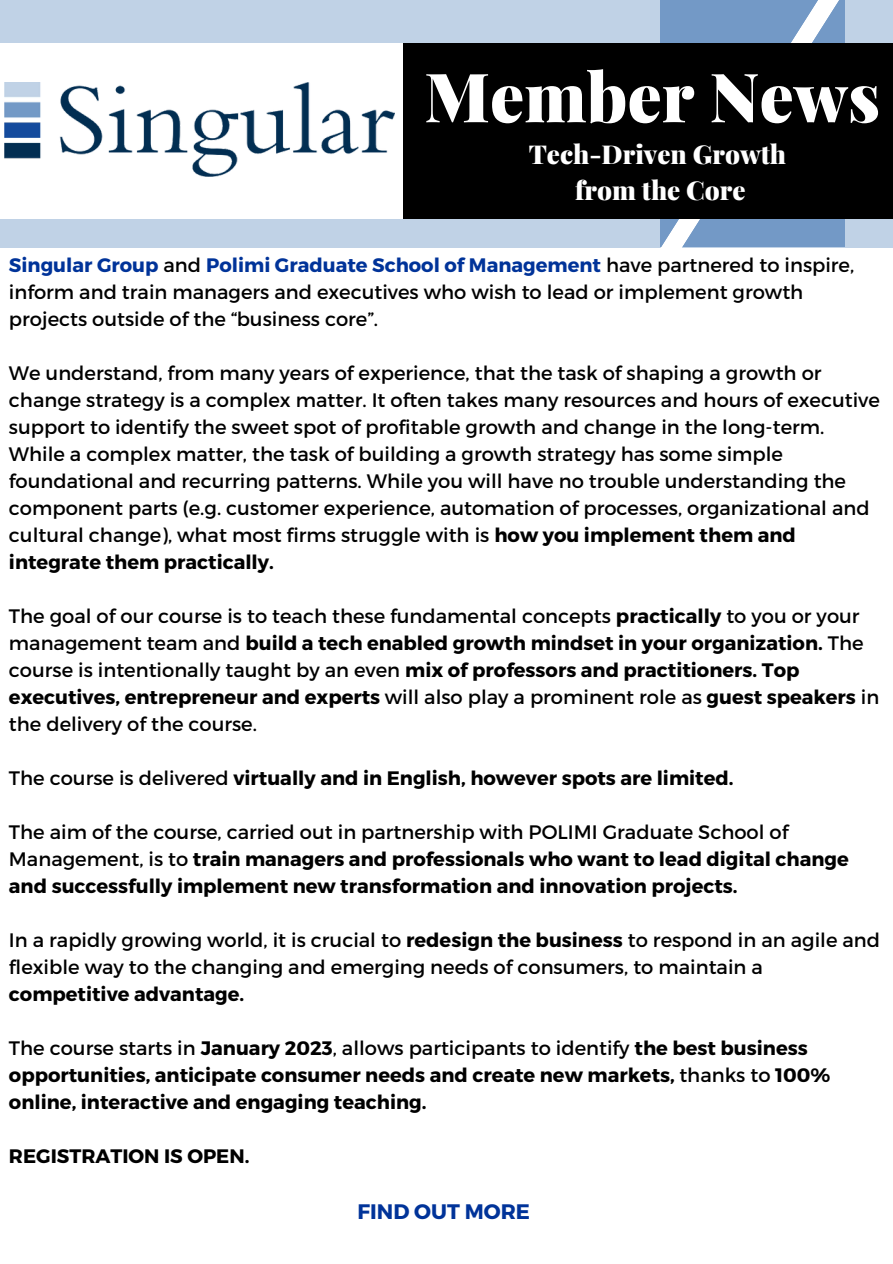
<style>
.page{position:relative;width:893px;height:1264px;background:#fff}
.page>*{position:absolute;margin:0;border:0;box-sizing:border-box;transform-origin:0 0}
.t1{font:900 68.1px "Playfair Display";color:#fff}
.t2{font:900 26.1px/36px "Playfair Display";color:#fff;text-align:center}
.t3{font:700 21px "Montserrat";color:#039}
.t4{font:19.5px/27px "Montserrat";color:#000}
.t5{font:700 19.5px/27px "Montserrat";color:#000}
.s1{font-weight:700;color:#039}
.s2{font-weight:700}
.s3{font-weight:400}
</style>
<div class="page">
<div style="left:0;top:0;width:892px;height:247px;background:#c0d2e6"></div>
<svg style="left:652px;top:0;width:200px;height:248px;background:#86a6cb"></svg>
<div style="left:0;top:44px;width:892px;height:175px;background:#000"></div>
<div style="left:0;top:44px;width:402px;height:175px;background:#fff"></div>
<img style="left:5px;top:82px;width:389px;height:94px">
<h1 class="t1" style="left:424px;top:49px;width:457px">Member News</h1>
<h2 class="t2" style="left:528px;top:135px;width:259px">Tech-Driven Growth from the Core</h2>
<p class="t4" style="left:9px;top:251px;width:846px"><span class="s1">Singular Group</span> and <span class="s1">Polimi Graduate School of Management</span> have partnered to inspire, inform and train managers and executives who wish to lead or implement growth projects outside of the “business core”.</p>
<p class="t4" style="left:9px;top:359px;width:872px">We understand, from many years of experience, that the task of shaping a growth or change strategy is a complex matter. It often takes many resources and hours of executive support to identify the sweet spot of profitable growth and change in the long-term.<br>While a complex matter, the task of building a growth strategy has some simple foundational and recurring patterns. While you will have no trouble understanding the component parts (e.g. customer experience, automation of processes, organizational and cultural change), what most firms struggle with is <span class="s2">how you implement them and integrate them practically.</span></p>
<p class="t4" style="left:9px;top:601px;width:871px">The goal of our course is to teach these fundamental concepts <span class="s2">practically</span> to you or your management team and <span class="s2">build a tech enabled growth mindset in your organization.</span> The course is intentionally taught by an even <span class="s2">mix of professors and practitioners. Top executives, entrepreneur and experts</span> will also play a prominent role as <span class="s2">guest speakers</span> in the delivery of the course.</p>
<p class="t5" style="left:9px;top:763px;width:726px"><span class="s3">The course is delivered</span> virtually and in English, however spots are limited.</p>
<p class="t5" style="left:9px;top:817px;width:841px"><span class="s3">The aim of the course, carried out in partnership with POLIMI Graduate School of<br>Management, is to</span> train managers and professionals who want to lead digital change and successfully implement new transformation and innovation projects.</p>
<p class="t4" style="left:9px;top:925px;width:872px">In a rapidly growing world, it is crucial to <span class="s2">redesign the business</span> to respond in an agile and flexible way to the changing and emerging needs of consumers, to maintain a</p>
<p class="t5" style="left:9px;top:979px;width:237px">competitive advantage.</p>
<p class="t5" style="left:9px;top:1033px;width:823px"><span class="s3">The course starts in</span> January 2023<span class="s3">, allows participants to identify</span> the best business opportunities, anticipate consumer needs and create new markets, <span class="s3">thanks to</span> 100% online, interactive and engaging teaching.</p>
<p class="t5" style="left:9px;top:1141px;width:242px">REGISTRATION IS OPEN.</p>
<p class="t3" style="left:357px;top:1197px;width:174px">FIND OUT MORE</p>
</div>
